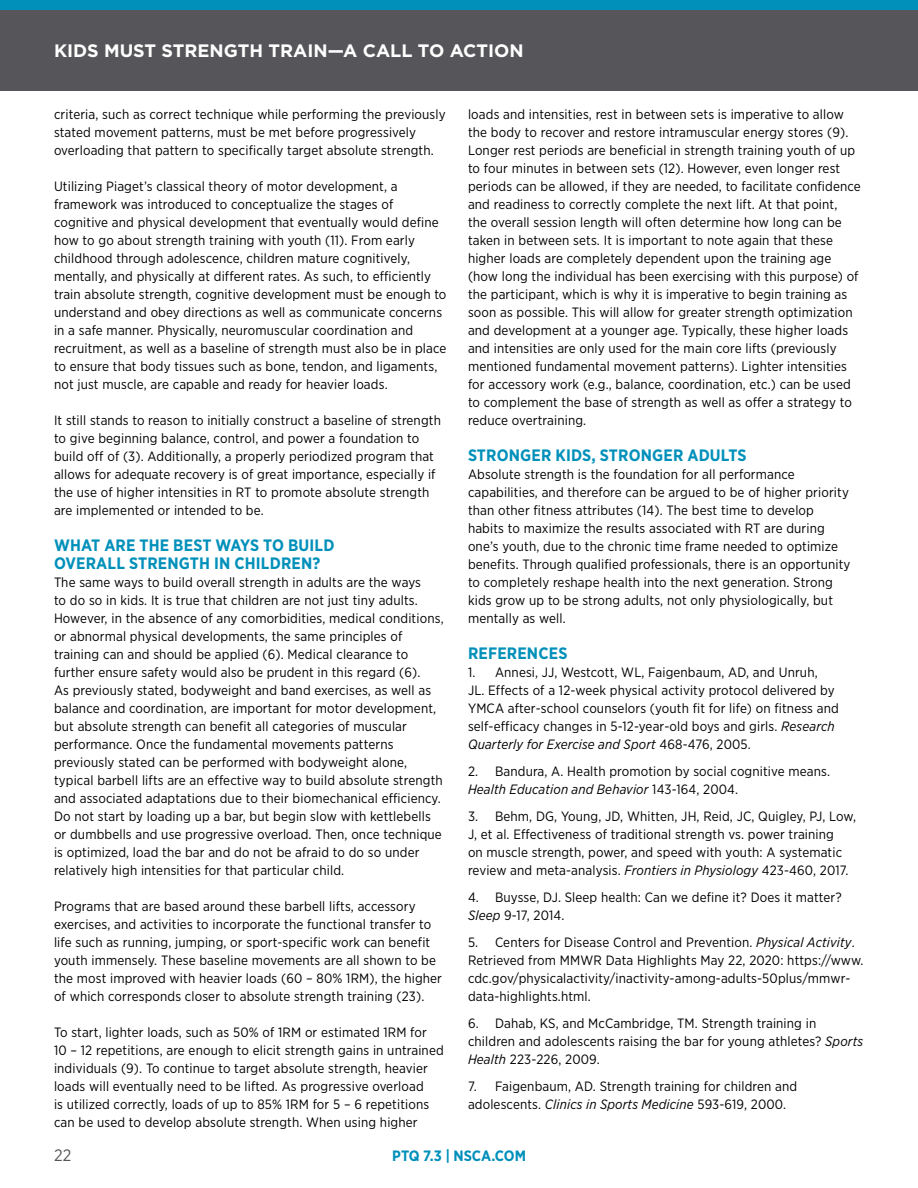
<style>
.page{position:relative;width:918px;height:1188px;background:#fff}
.page>*{position:absolute;margin:0;border:0;box-sizing:border-box;transform-origin:0 0}
.t1{font:700 18px "Gotham";color:#fff}
.t2{font:700 16.5px/18px "Gotham Narrow";letter-spacing:.01em;color:#0090ba}
.t3{font:16.5px "Gotham Narrow";color:#56565a}
.t4{font:700 15px "Gotham Narrow";color:#0090ba}
.t5{font:13.5px/18px "Gotham Narrow";letter-spacing:.01em;color:#000}
.s1{font-style:italic}
</style>
<div class="page">
<div style="left:0;top:0;width:918px;height:17px;background:#0090ba"></div>
<div style="left:0;top:10px;width:918px;height:81px;background:#56565a"></div>
<h1 class="t1" style="left:54px;top:39px;width:471px">KIDS MUST STRENGTH TRAIN—A CALL TO ACTION</h1>
<p class="t5" style="left:54px;top:105px;width:393px">criteria, such as correct technique while performing the previously stated movement patterns, must be met before progressively overloading that pattern to specifically target absolute strength.</p>
<p class="t5" style="left:54px;top:177px;width:394px">Utilizing Piaget’s classical theory of motor development, a framework was introduced to conceptualize the stages of cognitive and physical development that eventually would define how to go about strength training with youth (11). From early childhood through adolescence, children mature cognitively, mentally, and physically at different rates. As such, to efficiently train absolute strength, cognitive development must be enough to understand and obey directions as well as communicate concerns in a safe manner. Physically, neuromuscular coordination and recruitment, as well as a baseline of strength must also be in place to ensure that body tissues such as bone, tendon, and ligaments, not just muscle, are capable and ready for heavier loads.</p>
<p class="t5" style="left:54px;top:411px;width:388px">It still stands to reason to initially construct a baseline of strength to give beginning balance, control, and power a foundation to build off of (3). Additionally, a properly periodized program that allows for adequate recovery is of great importance, especially if the use of higher intensities in RT to promote absolute strength are implemented or intended to be.</p>
<p class="t2" style="left:54px;top:536px;width:282px">WHAT ARE THE BEST WAYS TO BUILD<br>OVERALL STRENGTH IN CHILDREN?</p>
<p class="t5" style="left:54px;top:573px;width:391px">The same ways to build overall strength in adults are the ways<br>to do so in kids. It is true that children are not just tiny adults.<br>However, in the absence of any comorbidities, medical conditions, or abnormal physical developments, the same principles of training can and should be applied (6). Medical clearance to further ensure safety would also be prudent in this regard (6).<br>As previously stated, bodyweight and band exercises, as well as balance and coordination, are important for motor development, but absolute strength can benefit all categories of muscular performance. Once the fundamental movements patterns previously stated can be performed with bodyweight alone, typical barbell lifts are an effective way to build absolute strength and associated adaptations due to their biomechanical efficiency.<br>Do not start by loading up a bar, but begin slow with kettlebells or dumbbells and use progressive overload. Then, once technique is optimized, load the bar and do not be afraid to do so under relatively high intensities for that particular child.</p>
<p class="t5" style="left:54px;top:897px;width:390px">Programs that are based around these barbell lifts, accessory exercises, and activities to incorporate the functional transfer to life such as running, jumping, or sport-specific work can benefit youth immensely. These baseline movements are all shown to be the most improved with heavier loads (60 – 80% 1RM), the higher of which corresponds closer to absolute strength training (23).</p>
<p class="t5" style="left:54px;top:1023px;width:391px">To start, lighter loads, such as 50% of 1RM or estimated 1RM for<br>10 – 12 repetitions, are enough to elicit strength gains in untrained individuals (9). To continue to target absolute strength, heavier loads will eventually need to be lifted. As progressive overload<br>is utilized correctly, loads of up to 85% 1RM for 5 – 6 repetitions can be used to develop absolute strength. When using higher</p>
<p class="t5" style="left:468px;top:105px;width:394px">loads and intensities, rest in between sets is imperative to allow the body to recover and restore intramuscular energy stores (9).<br>Longer rest periods are beneficial in strength training youth of up to four minutes in between sets (12). However, even longer rest periods can be allowed, if they are needed, to facilitate confidence and readiness to correctly complete the next lift. At that point,<br>the overall session length will often determine how long can be taken in between sets. It is important to note again that these higher loads are completely dependent upon the training age (how long the individual has been exercising with this purpose) of the participant, which is why it is imperative to begin training as soon as possible. This will allow for greater strength optimization and development at a younger age. Typically, these higher loads and intensities are only used for the main core lifts (previously mentioned fundamental movement patterns). Lighter intensities for accessory work (e.g., balance, coordination, etc.) can be used to complement the base of strength as well as offer a strategy to reduce overtraining.</p>
<p class="t2" style="left:468px;top:446px;width:280px">STRONGER KIDS, STRONGER ADULTS</p>
<p class="t5" style="left:468px;top:465px;width:384px">Absolute strength is the foundation for all performance capabilities, and therefore can be argued to be of higher priority than other fitness attributes (14). The best time to develop habits to maximize the results associated with RT are during one’s youth, due to the chronic time frame needed to optimize benefits. Through qualified professionals, there is an opportunity to completely reshape health into the next generation. Strong kids grow up to be strong adults, not only physiologically, but mentally as well.</p>
<p class="t2" style="left:468px;top:644px;width:101px">REFERENCES</p>
<p class="t5" style="left:468px;top:663px;width:372px">1. Annesi, JJ, Westcott, WL, Faigenbaum, AD, and Unruh,<br>JL. Effects of a 12-week physical activity protocol delivered by YMCA after-school counselors (youth fit for life) on fitness and self-efficacy changes in 5-12-year-old boys and girls. <span class="s1">Research Quarterly for Exercise and Sport</span> 468-476, 2005.</p>
<p class="t5" style="left:468px;top:762px;width:364px">2. Bandura, A. Health promotion by social cognitive means.<br><span class="s1">Health Education and Behavior</span> 143-164, 2004.</p>
<p class="t5" style="left:468px;top:807px;width:390px">3. Behm, DG, Young, JD, Whitten, JH, Reid, JC, Quigley, PJ, Low, J, et al. Effectiveness of traditional strength vs. power training<br>on muscle strength, power, and speed with youth: A systematic review and meta-analysis. <span class="s1">Frontiers in Physiology</span> 423-460, 2017.</p>
<p class="t5" style="left:468px;top:888px;width:375px">4. Buysse, DJ. Sleep health: Can we define it? Does it matter?<br><span class="s1">Sleep</span> 9-17, 2014.</p>
<p class="t5" style="left:468px;top:933px;width:397px">5. Centers for Disease Control and Prevention. <span class="s1">Physical Activity</span>.<br>Retrieved from MMWR Data Highlights May 22, 2020: https://www. cdc.gov/physicalactivity/inactivity-among-adults-50plus/mmwr&shy;data-highlights.html.</p>
<p class="t5" style="left:468px;top:1014px;width:397px">6. Dahab, KS, and McCambridge, TM. Strength training in children and adolescents raising the bar for young athletes? <span class="s1">Sports<br>Health</span> 223-226, 2009.</p>
<p class="t5" style="left:468px;top:1077px;width:331px">7. Faigenbaum, AD. Strength training for children and adolescents. <span class="s1">Clinics in Sports Medicine</span> 593-619, 2000.</p>
<p class="t3" style="left:54px;top:1145px;width:19px">22</p>
<p class="t4" style="left:392px;top:1146px;width:135px">PTQ 7.3 | NSCA.COM</p>
</div>
